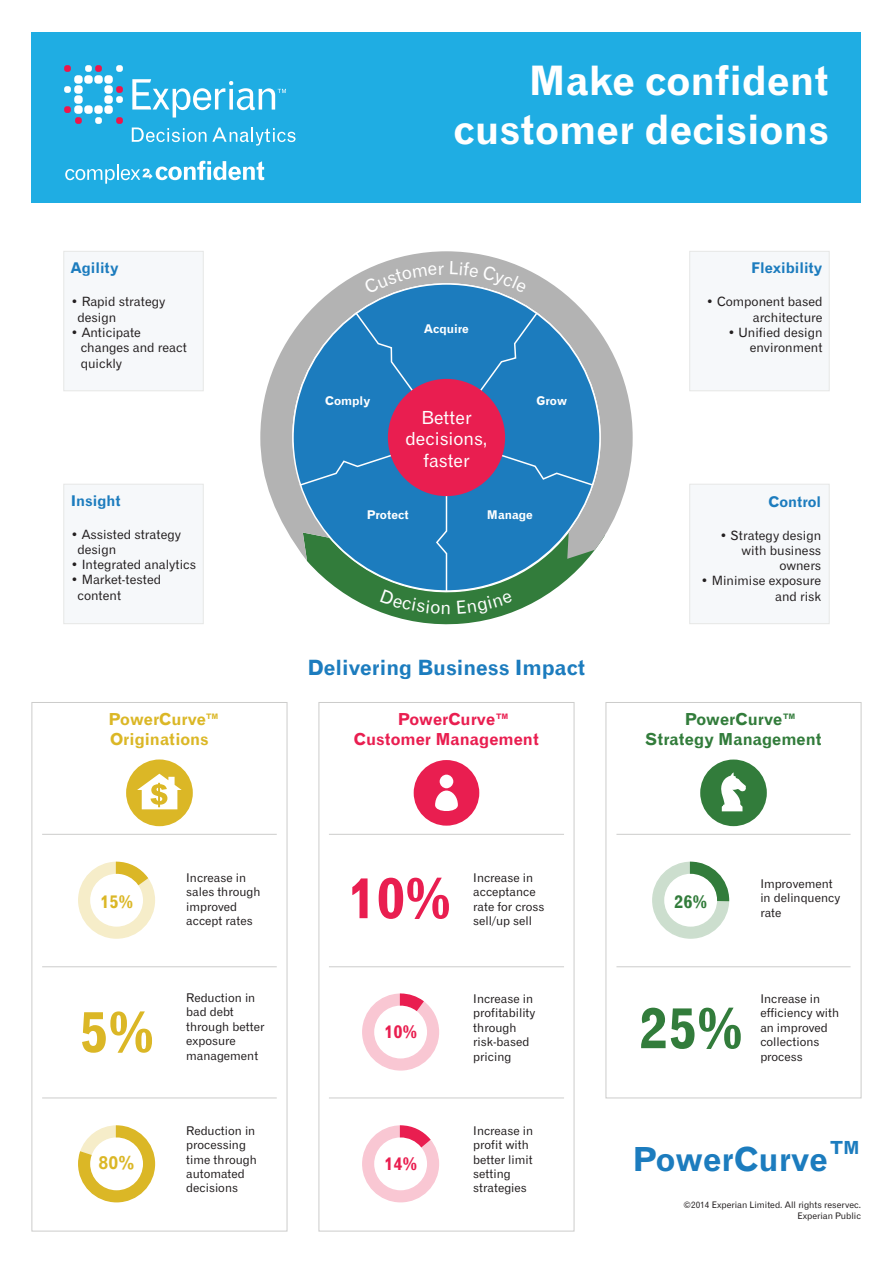
<style>
.page{position:relative;width:893px;height:1263px;background:#fff}
.page>*{position:absolute;margin:0;border:0;box-sizing:border-box;transform-origin:0 0}
.t1{font:57px "Gothic 720 BT Bold B";color:#e91e50}
.t2{font:57px "Gothic 720 BT Bold B";color:#327c3b}
.t3{font:57px "Gothic 720 BT Bold B";color:#dbb726}
.t4{font:40.5px/48.6px "Gothic 720 BT Bold B";color:#fff;text-align:right}
.t5{font:33.15px "Gothic 720 BT Bold B";color:#1c7cbe}
.t6{font:21px "Gothic 720 BT Bold B";color:#1c7cbe}
.t7{font:18px/21.6px "Gothic 720 BT Roman B";color:#fff;text-align:center}
.t8{font:18px "Gothic 720 BT Bold B";color:#e91e50}
.t9{font:18px "Gothic 720 BT Bold B";color:#dbb726}
.t10{font:18px "Gothic 720 BT Bold B";color:#327c3b}
.t11{font:700 18px "Arial";color:#dbb726}
.t12{font:18px "Gothic 720 BT Bold B";color:#1c7cbe}
.t13{font:16.5px/19.8px "Gothic 720 BT Bold B";color:#e91e50;text-align:center}
.t14{font:16.5px/19.8px "Gothic 720 BT Bold B";color:#327c3b;text-align:center}
.t15{font:16.5px/19.8px "Gothic 720 BT Bold B";color:#dbb726}
.t16{font:14.7px "Gothic 720 BT Bold B";color:#1c7cbe}
.t17{font:12.75px/15.3px "Gothic 720 BT Roman B";color:#231f20}
.t18{font:12px/14.4px "Gothic 720 BT Roman B";color:#231f20}
.t19{font:12px "Gothic 720 BT Bold B";color:#fff}
.t20{font:9px/10.8px "Gothic 720 BT Roman B";color:#231f20;text-align:right}
.t21{font:7.5px "Gothic 720 BT Bold B";color:#dbb726}
.t22{font:7.5px "Gothic 720 BT Bold B";color:#e91e50}
.t23{font:7.5px "Gothic 720 BT Bold B";color:#327c3b}
</style>
<div class="page">
<div style="left:32px;top:32px;width:829px;height:170px;background:#1fade3"></div>
<svg style="left:260px;top:251px;width:373px;height:297px"></svg>
<div style="left:32px;top:702px;width:255px;height:529px;background:#fff;border:1px solid #cccccb"></div>
<div style="left:319px;top:702px;width:255px;height:529px;background:#fff;border:1px solid #cccccb"></div>
<div style="left:606px;top:702px;width:255px;height:396px;background:#fff;border:1px solid #cccccb"></div>
<div style="left:293px;top:284px;width:307px;height:307px;background:#1c7cbe;border-radius:50%"></div>
<div style="left:63px;top:251px;width:141px;height:140px;background:#f6f8fa;border:1px solid #e6e7e6"></div>
<div style="left:63px;top:484px;width:141px;height:140px;background:#f6f8fa;border:1px solid #e6e7e6"></div>
<div style="left:689px;top:251px;width:140px;height:140px;background:#f6f8fa;border:1px solid #e6e7e6"></div>
<div style="left:689px;top:484px;width:140px;height:140px;background:#f6f8fa;border:1px solid #e6e7e6"></div>
<svg style="left:78px;top:861px;width:77px;height:78px"></svg>
<svg style="left:362px;top:993px;width:77px;height:77px"></svg>
<svg style="left:362px;top:1125px;width:77px;height:77px"></svg>
<svg style="left:652px;top:861px;width:78px;height:78px"></svg>
<hr style="left:42px;top:834px;width:235px;height:1px;background:#cccccb">
<hr style="left:42px;top:966px;width:235px;height:1px;background:#cccccb">
<hr style="left:42px;top:1098px;width:235px;height:1px;background:#cccccb">
<hr style="left:329px;top:834px;width:235px;height:1px;background:#cccccb">
<hr style="left:329px;top:966px;width:235px;height:1px;background:#cccccb">
<hr style="left:616px;top:834px;width:235px;height:1px;background:#cccccb">
<hr style="left:616px;top:966px;width:235px;height:1px;background:#cccccb">
<hr style="left:329px;top:1098px;width:235px;height:1px;background:#cccccb">
<svg style="left:126px;top:759px;width:67px;height:67px"></svg>
<svg style="left:414px;top:760px;width:65px;height:66px"></svg>
<svg style="left:700px;top:759px;width:67px;height:67px"></svg>
<svg style="left:132px;top:127px;width:74px;height:15px"></svg>
<svg style="left:212px;top:127px;width:84px;height:19px"></svg>
<div style="left:74px;top:75px;width:9px;height:9px;background:#fff;border-radius:3px"></div>
<div style="left:84px;top:75px;width:9px;height:9px;background:#fff;border-radius:3px"></div>
<div style="left:94px;top:75px;width:9px;height:9px;background:#fff;border-radius:3px"></div>
<div style="left:104px;top:75px;width:9px;height:9px;background:#fff;border-radius:3px"></div>
<div style="left:74px;top:85px;width:9px;height:9px;background:#fff;border-radius:3px"></div>
<div style="left:104px;top:85px;width:9px;height:9px;background:#fff;border-radius:3px"></div>
<div style="left:74px;top:95px;width:9px;height:9px;background:#fff;border-radius:3px"></div>
<div style="left:104px;top:95px;width:9px;height:9px;background:#fff;border-radius:3px"></div>
<div style="left:74px;top:105px;width:9px;height:9px;background:#fff;border-radius:3px"></div>
<div style="left:84px;top:105px;width:9px;height:9px;background:#fff;border-radius:3px"></div>
<div style="left:94px;top:105px;width:9px;height:9px;background:#fff;border-radius:3px"></div>
<div style="left:104px;top:105px;width:9px;height:9px;background:#fff;border-radius:3px"></div>
<div style="left:116px;top:65px;width:7px;height:7px;background:#fff;border-radius:3px"></div>
<div style="left:95px;top:65px;width:7px;height:7px;background:#ed164b;border-radius:3px"></div>
<div style="left:85px;top:65px;width:7px;height:7px;background:#fff;border-radius:3px"></div>
<div style="left:64px;top:65px;width:7px;height:7px;background:#ed164b;border-radius:3px"></div>
<div style="left:64px;top:86px;width:7px;height:7px;background:#fff;border-radius:3px"></div>
<div style="left:64px;top:106px;width:7px;height:7px;background:#ed164b;border-radius:3px"></div>
<div style="left:116px;top:86px;width:7px;height:7px;background:#ed164b;border-radius:3px"></div>
<div style="left:116px;top:96px;width:7px;height:7px;background:#fff;border-radius:3px"></div>
<div style="left:116px;top:117px;width:7px;height:7px;background:#ed164b;border-radius:3px"></div>
<div style="left:95px;top:117px;width:7px;height:7px;background:#fff;border-radius:3px"></div>
<div style="left:75px;top:117px;width:7px;height:7px;background:#ed164b;border-radius:3px"></div>
<svg style="left:132px;top:79px;width:154px;height:39px"></svg>
<svg style="left:65px;top:161px;width:199px;height:23px"></svg>
<svg style="left:78px;top:1125px;width:78px;height:78px"></svg>
<svg style="left:364px;top:265px;width:80px;height:29px"></svg>
<svg style="left:450px;top:261px;width:77px;height:32px;background:#a9b2b9"></svg>
<svg style="left:298px;top:311px;width:308px;height:314px"></svg>
<p class="t16" style="left:71px;top:259px;width:49px">Agility</p>
<p class="t17" style="left:77px;top:294px;width:89px;text-indent:-7px">• Rapid strategy design</p>
<p class="t17" style="left:81px;top:325px;width:108px;text-indent:-10px">• Anticipate changes and react quickly</p>
<p class="t16" style="left:71px;top:491px;width:52px">Insight</p>
<p class="t17" style="left:77px;top:526px;width:105px;text-indent:-7px">• Assisted strategy design</p>
<p class="t17" style="left:71px;top:557px;width:127px">• Integrated analytics</p>
<p class="t17" style="left:77px;top:572px;width:85px;text-indent:-7px">• Market-tested content</p>
<h2 class="t4" style="left:454px;top:56px;width:377px">Make confident customer decisions</h2>
<p class="t19" style="left:325px;top:393px;width:47px">Comply</p>
<p class="t19" style="left:424px;top:321px;width:46px">Acquire</p>
<h3 class="t7" style="left:405px;top:406px;width:84px">Better decisions, faster</h3>
<p class="t19" style="left:537px;top:393px;width:32px">Grow</p>
<p class="t19" style="left:367px;top:507px;width:43px">Protect</p>
<p class="t19" style="left:487px;top:507px;width:47px">Manage</p>
<h3 class="t6" style="left:308px;top:655px;width:279px">Delivering Business Impact</h3>
<p class="t16" style="left:751px;top:259px;width:73px">Flexibility</p>
<p class="t17" style="left:706px;top:294px;width:118px;text-align:right">• Component based architecture</p>
<p class="t17" style="left:728px;top:325px;width:96px;text-align:right">• Unified design environment</p>
<p class="t16" style="left:768px;top:493px;width:54px">Control</p>
<p class="t17" style="left:720px;top:527px;width:103px;text-align:right">• Strategy design with business owners</p>
<p class="t17" style="left:701px;top:573px;width:122px;text-align:right">• Minimise exposure and risk</p>
<h3 class="t15" style="left:109px;top:709px;width:102px">PowerCurve<br>Originations</h3>
<h3 class="t13" style="left:354px;top:709px;width:187px">PowerCurve<br>Customer Management</h3>
<h3 class="t14" style="left:645px;top:709px;width:178px">PowerCurve<br>Strategy Management</h3>
<p class="t21" style="left:206px;top:711px;width:14px">TM</p>
<p class="t22" style="left:496px;top:711px;width:14px">TM</p>
<p class="t23" style="left:783px;top:711px;width:14px">TM</p>
<h3 class="t9" style="left:100px;top:890px;width:34px">15%</h3>
<p class="t18" style="left:186px;top:870px;width:76px">Increase in sales through improved accept rates</p>
<h1 class="t1" style="left:347px;top:863px;width:105px">10%</h1>
<p class="t18" style="left:473px;top:870px;width:73px">Increase in acceptance rate for cross sell/up sell</p>
<h3 class="t10" style="left:674px;top:890px;width:34px">26%</h3>
<p class="t18" style="left:760px;top:876px;width:81px">Improvement in delinquency rate</p>
<h1 class="t3" style="left:79px;top:997px;width:76px">5%</h1>
<p class="t18" style="left:186px;top:990px;width:80px">Reduction in bad debt through better exposure management</p>
<h3 class="t8" style="left:384px;top:1020px;width:34px">10%</h3>
<p class="t18" style="left:473px;top:991px;width:64px">Increase in profitability through risk-based pricing</p>
<h1 class="t2" style="left:639px;top:993px;width:105px">25%</h1>
<p class="t18" style="left:760px;top:991px;width:80px">Increase in efficiency with an improved collections process</p>
<h3 class="t11" style="left:99px;top:1151px;width:38px">80%</h3>
<p class="t18" style="left:186px;top:1123px;width:72px">Reduction in processing time through automated decisions</p>
<h3 class="t8" style="left:384px;top:1152px;width:34px">14%</h3>
<p class="t18" style="left:473px;top:1123px;width:61px">Increase in profit with better limit setting strategies</p>
<h3 class="t5" style="left:632px;top:1138px;width:197px">PowerCurve</h3>
<h3 class="t12" style="left:830px;top:1137px;width:31px">TM</h3>
<p class="t20" style="left:684px;top:1199px;width:179px">©2014 Experian Limited. All rights reservec.<br>Experian Public</p>
</div>
